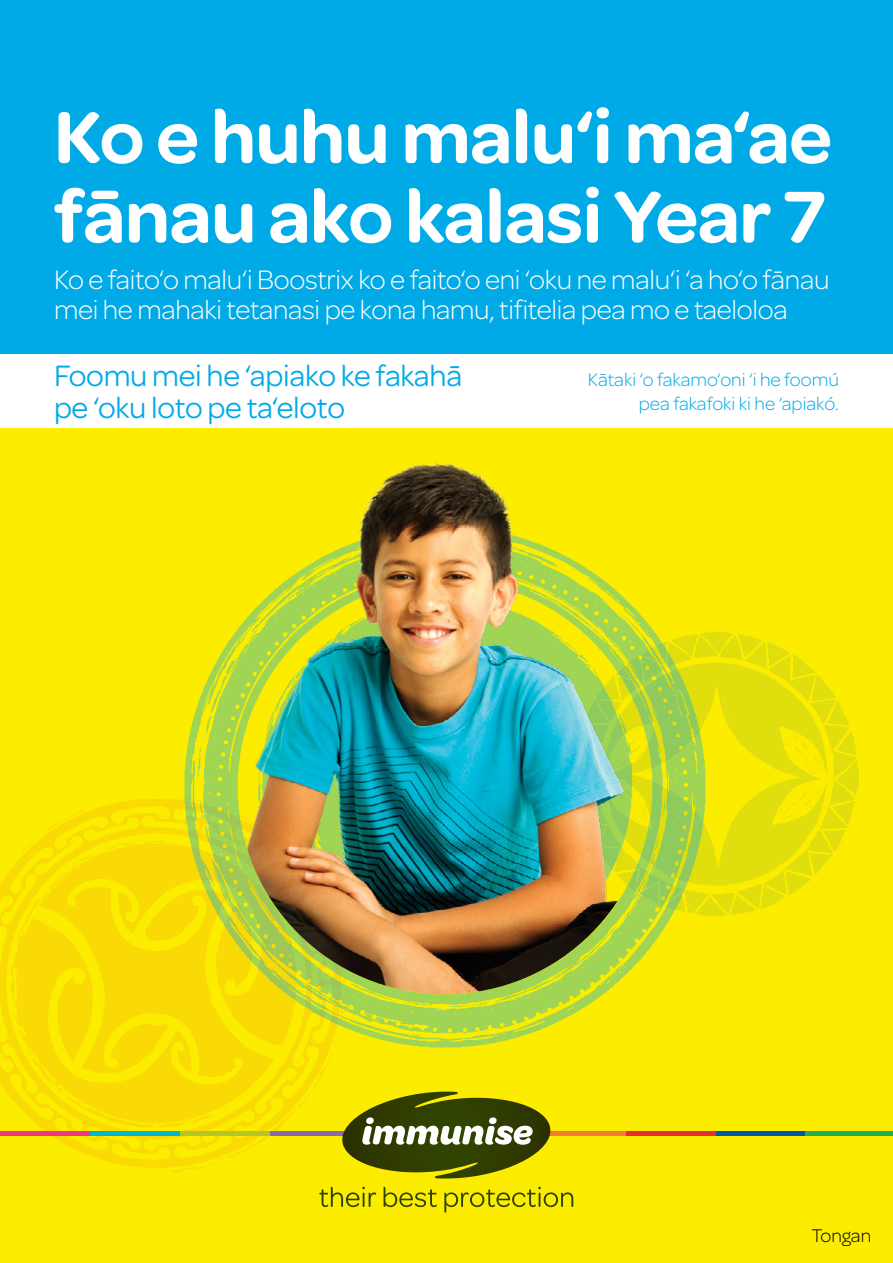
<style>
.page{position:relative;width:893px;height:1263px;background:#fced00}
.page>*{position:absolute;margin:0;border:0;box-sizing:border-box;transform-origin:0 0}
.t1{font:600 78px/79.5px "Omnes";letter-spacing:-.01em;color:#fff}
.t2{font:31.5px/31.5px "Omnes";letter-spacing:-.01em;color:#00aae7}
.t3{font:300 28.5px/30px "Omnes";letter-spacing:-.01em;color:#fff}
.t4{font:300 19.5px/23.4px "Omnes";color:#00aae7;text-align:right}
.t5{font:300 19.5px "Omnes";color:#000}
</style>
<div class="page">
<div style="left:0;top:0;width:893px;height:374px;background:#00aae7"></div>
<div style="left:0;top:354px;width:893px;height:74px;background:#fff"></div>
<img style="left:0;top:797px;width:337px;height:375px">
<img style="left:706px;top:632px;width:153px;height:284px">
<img style="left:183px;top:629px;width:523px;height:420px">
<img style="left:238px;top:461px;width:414px;height:533px">
<hr style="left:0;top:1131px;width:90px;height:4px;background:#ee3780">
<hr style="left:90px;top:1131px;width:90px;height:4px;background:#00b5d1">
<hr style="left:180px;top:1131px;width:90px;height:4px;background:#b5c428">
<hr style="left:270px;top:1131px;width:89px;height:4px;background:#8869ae">
<hr style="left:537px;top:1131px;width:90px;height:4px;background:#f47932">
<hr style="left:626px;top:1131px;width:90px;height:4px;background:#e82c2a">
<hr style="left:716px;top:1131px;width:89px;height:4px;background:#0058a4">
<hr style="left:805px;top:1131px;width:88px;height:4px;background:#23ae49">
<svg style="left:319px;top:1187px;width:254px;height:25px"></svg>
<svg style="left:337px;top:1091px;width:219px;height:88px"></svg>
<h1 class="t1" style="left:54px;top:93px;width:780px">Ko e huhu malu‘i ma‘ae fānau ako kalasi Year 7</h1>
<p class="t3" style="left:54px;top:264px;width:777px">Ko e faito‘o malu‘i Boostrix ko e faito‘o eni ‘oku ne malu‘i ‘a ho‘o fānau mei he mahaki tetanasi pe kona hamu, tifitelia pea mo e taeloloa</p>
<p class="t2" style="left:54px;top:358px;width:410px">Foomu mei he ‘apiako ke fakahā pe ‘oku loto pe ta‘eloto</p>
<p class="t4" style="left:588px;top:367px;width:253px">Kātaki ‘o fakamo‘oni ‘i he foomú pea fakafoki ki he ‘apiakó.</p>
<p class="t5" style="left:811px;top:1223px;width:61px">Tongan</p>
</div>
